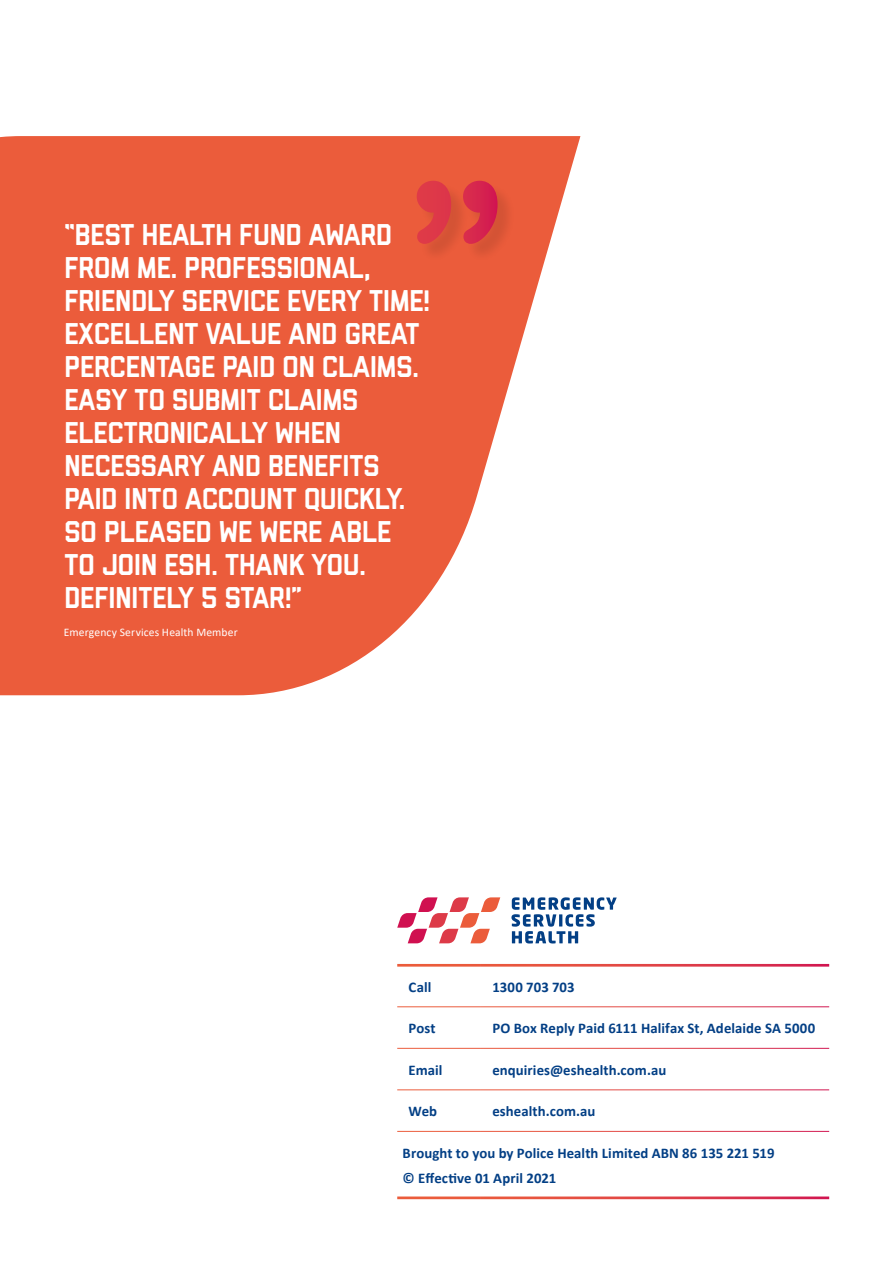
<style>
.page{position:relative;width:893px;height:1263px;background:#fff}
.page>*{position:absolute;margin:0;border:0;box-sizing:border-box;transform-origin:0 0}
.t1{font:500 30px/33px "Liberator";color:#fff}
.t2{font:700 14.7px/24.9px "Calibri";letter-spacing:.005em;color:#033f85}
.t3{font:11.55px "Calibri";letter-spacing:.015em;color:#fff}
</style>
<div class="page">
<svg style="left:0;top:136px;width:580px;height:559px;fill:#eb5c3b"></svg>
<div style="left:419px;top:183px;width:97px;height:79px;background:#000;opacity:.1"></div>
<svg style="left:417px;top:181px;width:81px;height:63px;background:#dc3f43"></svg>
<svg style="left:511px;top:897px;width:106px;height:46px"></svg>
<svg style="left:397px;top:897px;width:103px;height:46px"></svg>
<p class="t1" style="left:64px;top:220px;width:367px">“BEST HEALTH FUND AWARD<br>FROM ME. PROFESSIONAL,<br>FRIENDLY SERVICE EVERY TIME!<br>EXCELLENT VALUE AND GREAT<br>PERCENTAGE PAID ON CLAIMS.<br>EASY TO SUBMIT CLAIMS<br>ELECTRONICALLY WHEN<br>NECESSARY AND BENEFITS<br>PAID INTO ACCOUNT QUICKLY.<br>SO PLEASED WE WERE ABLE<br>TO JOIN ESH. THANK YOU.<br>DEFINITELY 5 STAR!”</p>
<p class="t3" style="left:64px;top:624px;width:176px">Emergency Services Health Member</p>
<p class="t2" style="left:409px;top:974px;width:24px">Call</p>
<p class="t2" style="left:492px;top:974px;width:84px">1300 703 703</p>
<p class="t2" style="left:409px;top:1015px;width:29px">Post</p>
<p class="t2" style="left:492px;top:1015px;width:324px">PO Box Reply Paid 6111 Halifax St, Adelaide SA 5000</p>
<p class="t2" style="left:409px;top:1057px;width:35px">Email</p>
<p class="t2" style="left:492px;top:1057px;width:176px">enquiries@eshealth.com.au</p>
<p class="t2" style="left:409px;top:1099px;width:30px">Web</p>
<p class="t2" style="left:492px;top:1099px;width:105px">eshealth.com.au</p>
<p class="t2" style="left:403px;top:1140px;width:373px">Brought to you by Police Health Limited ABN 86 135 221 519 © Effective 01 April 2021</p>
</div>
